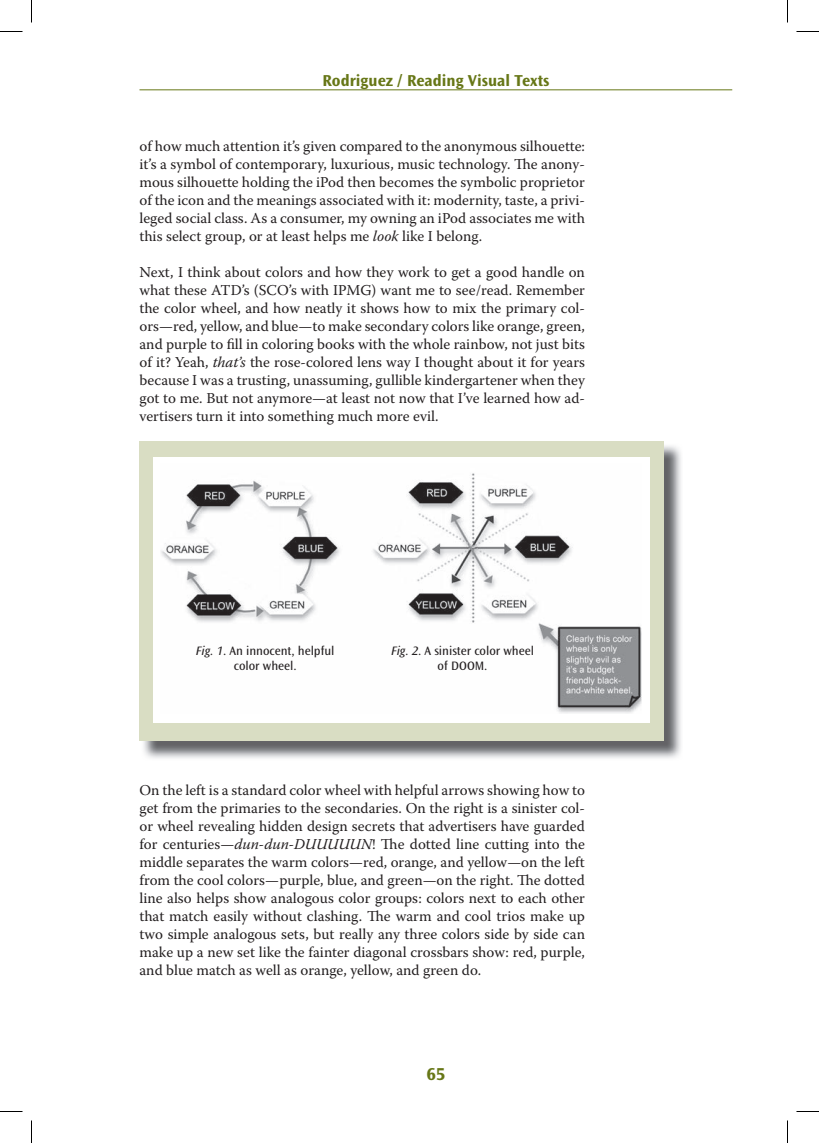
<style>
.page{position:relative;width:819px;height:1143px;background:#fff}
.page>*{position:absolute;margin:0;border:0;box-sizing:border-box;transform-origin:0 0}
.t1{font:700 18px "Ocean Sans Std";color:#677717}
.t2{font:700 16.5px "Ocean Sans Std";color:#677717}
.t3{font:15px/18px "Warnock Pro";color:#231f20;text-align:justify}
.t4{font:12.75px/15px "Ocean Sans Std";color:#231f20;text-align:center}
.s1{font-style:italic}
</style>
<div class="page">
<hr style="left:140px;top:89px;width:592px;height:1px;background:#677717">
<img style="left:143px;top:446px;width:538px;height:312px">
<div style="left:140px;top:442px;width:524px;height:299px;background:#d9ddc3"></div>
<div style="left:153px;top:457px;width:497px;height:265px;background:#fff"></div>
<img style="left:161px;top:473px;width:481px;height:240px">
<svg style="left:0;top:31px;width:22px;height:1px"></svg>
<svg style="left:796px;top:31px;width:23px;height:1px"></svg>
<svg style="left:0;top:1111px;width:22px;height:1px"></svg>
<svg style="left:796px;top:1111px;width:23px;height:1px"></svg>
<svg style="left:31px;top:0;width:1px;height:22px"></svg>
<svg style="left:31px;top:1120px;width:1px;height:23px"></svg>
<svg style="left:787px;top:0;width:1px;height:22px"></svg>
<svg style="left:787px;top:1120px;width:1px;height:23px"></svg>
<p class="t2" style="left:322px;top:72px;width:229px">Rodriguez / Reading Visual Texts</p>
<p class="t3" style="left:140px;top:136px;width:447px">of how much attention it’s given compared to the anonymous silhouette: it’s a symbol of contemporary, luxurious, music technology.</p>
<p class="t3" style="left:140px;top:154px;width:447px;text-indent:391px">e anony&shy;mous silhouette holding the iPod then becomes the symbolic proprietor of the icon and the meanings associated with it: modernity, taste, a privi&shy;leged social class. As a consumer, my owning an iPod associates me with this select group, or at least helps me <span class="s1">look</span> like I belong.</p>
<p class="t3" style="left:140px;top:262px;width:447px">Next, I think about colors and how they work to get a good handle on what these ATD’s (SCO’s with IPMG) want me to see/read. Remember the color wheel, and how neatly it shows how to mix the primary col&shy;ors—red, yellow, and blue—to make secondary colors like orange, green, and purple to fill in coloring books with the whole rainbow, not just bits of it? Yeah, <span class="s1">that’s</span> the rose-colored lens way I thought about it for years because I was a trusting, unassuming, gullible kindergartener when they got to me. But not anymore—at least not now that I’ve learned how ad&shy;vertisers turn it into something much more evil.</p>
<p class="t4" style="left:196px;top:643px;width:140px"><span class="s1">Fig. 1</span>. An innocent, helpful color wheel.</p>
<p class="t4" style="left:391px;top:643px;width:144px"><span class="s1">Fig. 2</span>. A sinister color wheel of DOOM.</p>
<p class="t3" style="left:140px;top:781px;width:447px">On the left is a standard color wheel with helpful arrows showing how to get from the primaries to the secondaries. On the right is a sinister col&shy;or wheel revealing hidden design secrets that advertisers have guarded for centuries—<span class="s1">dun-dun-DUUUUUN</span>!</p>
<p class="t3" style="left:140px;top:835px;width:447px;text-indent:258px">e dotted line cutting into the middle separates the warm colors—red, orange, and yellow—on the left from the cool colors—purple, blue, and green—on the right.</p>
<p class="t3" style="left:140px;top:871px;width:447px;text-indent:394px">e dotted line also helps show analogous color groups: colors next to each other that match easily without clashing.</p>
<p class="t3" style="left:140px;top:907px;width:447px;text-indent:244px">e warm and cool trios make up two simple analogous sets, but really any three colors side by side can make up a new set like the fainter diagonal crossbars show: red, purple, and blue match as well as orange, yellow, and green do.</p>
<p class="t1" style="left:427px;top:1064px;width:20px">65</p>
</div>
